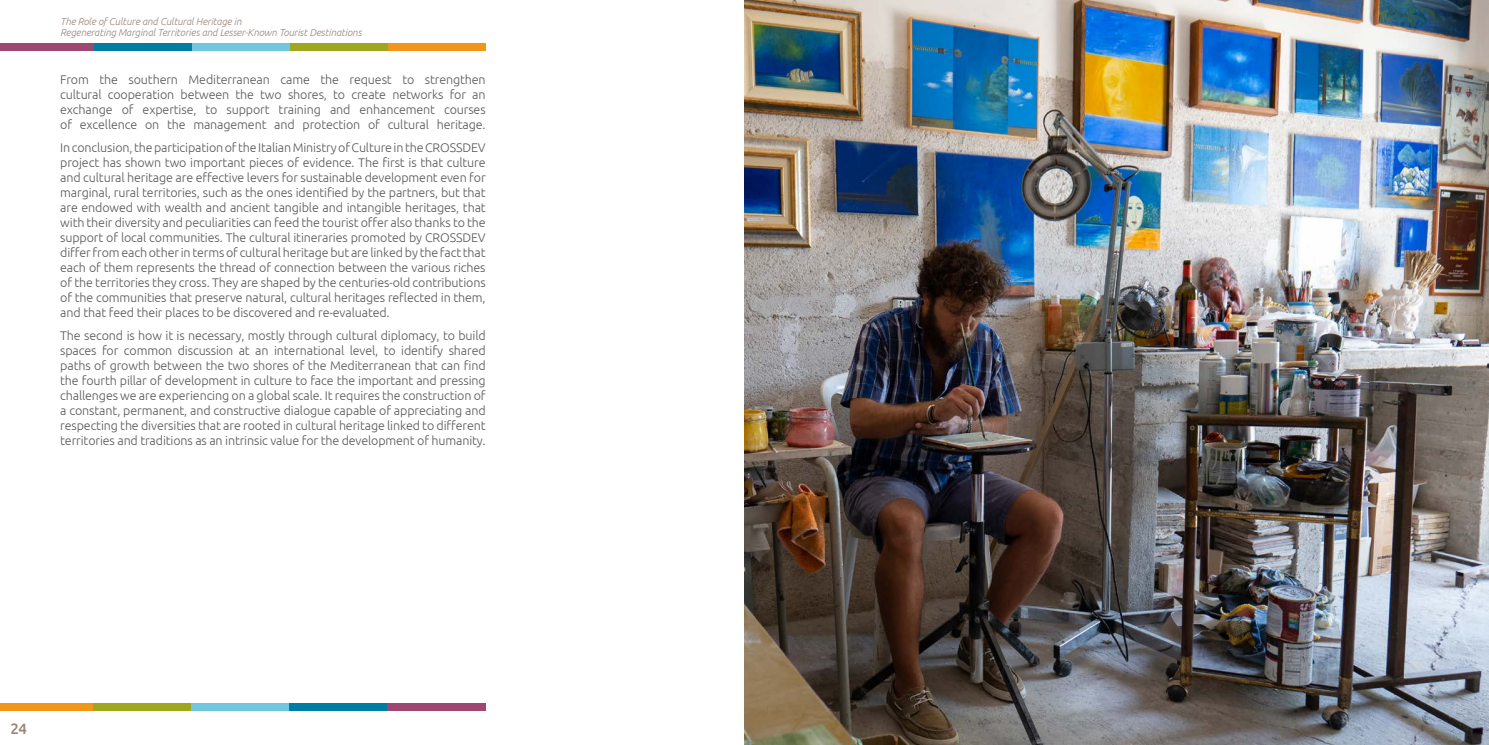
<style>
.page{position:relative;width:1489px;height:745px;background:#fff}
.page>*{position:absolute;margin:0;border:0;box-sizing:border-box;transform-origin:0 0}
.t1{font:500 15px "Ubuntu";color:#9b8579}
.t2{font:300 12.5px/15px "Ubuntu";letter-spacing:-.01em;color:#58595b;text-align:justify}
.t3{font:italic 300 10px/11.2px "Ubuntu";letter-spacing:-.01em;color:#9b8579}
</style>
<div class="page">
<div style="left:387px;top:43px;width:98px;height:7px;background:#f2961a"></div>
<div style="left:289px;top:43px;width:98px;height:7px;background:#9ea81f"></div>
<div style="left:191px;top:43px;width:98px;height:7px;background:#70c7de"></div>
<div style="left:93px;top:43px;width:98px;height:7px;background:#007da3"></div>
<div style="left:0;top:43px;width:93px;height:7px;background:#9e4770"></div>
<div style="left:0;top:702px;width:93px;height:8px;background:#f2961a"></div>
<div style="left:93px;top:702px;width:98px;height:8px;background:#9ea81f"></div>
<div style="left:191px;top:702px;width:98px;height:8px;background:#70c7de"></div>
<div style="left:289px;top:702px;width:98px;height:8px;background:#007da3"></div>
<div style="left:387px;top:702px;width:98px;height:8px;background:#9e4770"></div>
<img style="left:744px;top:0;width:744px;height:744px">
<p class="t3" style="left:60px;top:15px;width:303px">The Role of Culture and Cultural Heritage in<br>Regenerating Marginal Territories and Lesser-Known Tourist Destinations</p>
<p class="t2" style="left:60px;top:72px;width:427px">From the southern Mediterranean came the request to strengthen cultural cooperation between the two shores, to create networks for an exchange of expertise, to support training and enhancement courses of excellence on the management and protection of cultural heritage.</p>
<p class="t2" style="left:60px;top:139px;width:427px">In conclusion, the participation of the Italian Ministry of Culture in the CROSSDEV project has shown two important pieces of evidence. The first is that culture and cultural heritage are effective levers for sustainable development even for marginal, rural territories, such as the ones identified by the partners, but that are endowed with wealth and ancient tangible and intangible heritages, that with their diversity and peculiarities can feed the tourist offer also thanks to the support of local communities. The cultural itineraries promoted by CROSSDEV differ from each other in terms of cultural heritage but are linked by the fact that each of them represents the thread of connection between the various riches of the territories they cross. They are shaped by the centuries-old contributions of the communities that preserve natural, cultural heritages reflected in them, and that feed their places to be discovered and re-evaluated.</p>
<p class="t2" style="left:60px;top:327px;width:427px">The second is how it is necessary, mostly through cultural diplomacy, to build spaces for common discussion at an international level, to identify shared paths of growth between the two shores of the Mediterranean that can find the fourth pillar of development in culture to face the important and pressing challenges we are experiencing on a global scale. It requires the construction of a constant, permanent, and constructive dialogue capable of appreciating and respecting the diversities that are rooted in cultural heritage linked to different territories and traditions as an intrinsic value for the development of humanity.</p>
<p class="t1" style="left:11px;top:718px;width:18px">24</p>
</div>
